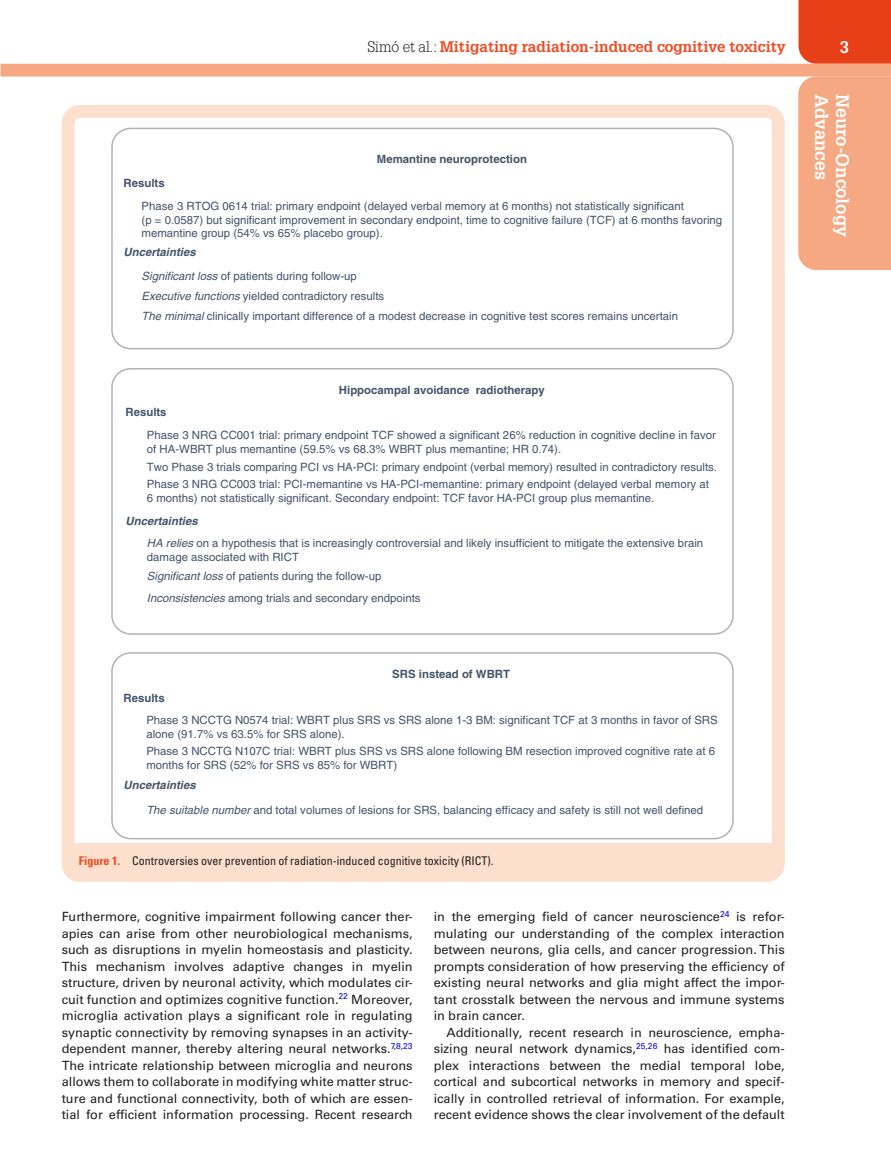
<style>
.page{position:relative;width:891px;height:1175px;background:#fff}
.page>*{position:absolute;margin:0;border:0;box-sizing:border-box;transform-origin:0 0}
.t1{font:18px "Glypha LT Std Bold 3";color:#fff}
.t2{font:700 16.5px "Glypha LT Std";color:#fff}
.t3{font:15px "Glypha LT Std Bold 4";color:#f04b22}
.REV_Text{font:12.75px/16.5px "Univers LT Std";color:#231f20;text-align:justify}
.REV_TextInd{font:12.75px/16.5px "Univers LT Std";color:#231f20;text-align:justify}
.FigCapt{font:condensed 12px "Univers LT Std";color:#231f20}
.t4{font:11.4px/19.4px "Helvetica";color:#43546a}
.t5{font:700 11.4px "Helvetica";color:#43546a}
.t6{font:italic 700 11.4px "Helvetica";color:#43546a}
.s1{font-family:"Glypha LT Std Light 2";color:#231f20}
.s2{font-weight:700}
.s3{font-weight:700;font-style:italic}
.s4{font-style:italic}
.s5{font-weight:700;color:#f04b22}
</style>
<div class="page">
<div style="left:798px;top:76px;width:93px;height:194px;background:#f5a882"></div>
<div style="left:799px;top:0;width:92px;height:64px;background:#e73f18"></div>
<div style="left:1px;top:64px;width:890px;height:12px;background:#f5a882"></div>
<div style="left:111px;top:128px;width:623px;height:221px;border:2px solid #b1b2b6;border-radius:19px"></div>
<div style="left:111px;top:368px;width:623px;height:266px;border:2px solid #b1b2b6;border-radius:19px"></div>
<div style="left:111px;top:652px;width:623px;height:187px;border:2px solid #b1b2b6;border-radius:19px"></div>
<div style="left:73px;top:843px;width:700px;height:29px;background:#fcdfcd"></div>
<div style="left:62px;top:105px;width:723px;height:776px;border:13px solid #fcdfcd;border-radius:12px"></div>
<h3 class="t3" style="left:367px;top:37px;width:420px"><span class="s1">Simó et al.:</span> Mitigating radiation-induced cognitive toxicity</h3>
<h2 class="t2" style="left:840px;top:37px;width:11px">3</h2>
<p class="t5" style="left:377px;top:152px;width:152px">Memantine neuroprotection</p>
<p class="t4" style="left:142px;top:172px;width:544px;line-height:22.5px;text-indent:-18px"><span class="s2">Results<br></span>Phase 3 RTOG 0614 trial: primary endpoint (delayed verbal memory at 6 months) not statistically significant</p>
<p class="t4" style="left:142px;top:213px;width:582px;line-height:13.6px">(p = 0.0587) but significant improvement in secondary endpoint, time to cognitive failure (TCF) at 6 months favoring memantine group (54% vs 65% placebo group).</p>
<p class="t4" style="left:142px;top:240px;width:217px;line-height:23.9px;text-indent:-18px"><span class="s3">Uncertainties<br></span><span class="s4">Significant loss</span> of patients during follow-up</p>
<p class="t4" style="left:142px;top:286px;width:538px"><span class="s4">Executive functions</span> yielded contradictory results<br><span class="s4">The minimal</span> clinically important difference of a modest decrease in cognitive test scores remains uncertain</p>
<p class="t5" style="left:339px;top:382px;width:207px">Hippocampal avoidance radiotherapy</p>
<p class="t4" style="left:147px;top:401px;width:570px;line-height:22.6px;text-indent:-21px"><span class="s2">Results<br></span>Phase 3 NRG CC001 trial: primary endpoint TCF showed a significant 26% reduction in cognitive decline in favor</p>
<p class="t4" style="left:147px;top:440px;width:572px;line-height:17.9px">of HA-WBRT plus memantine (59.5% vs 68.3% WBRT plus memantine; HR 0.74).<br>Two Phase 3 trials comparing PCI vs HA-PCI: primary endpoint (verbal memory) resulted in contradictory results.<br>Phase 3 NRG CC003 trial: PCI-memantine vs HA-PCI-memantine: primary endpoint (delayed verbal memory at</p>
<p class="t4" style="left:147px;top:488px;width:509px">6 months) not statistically significant. Secondary endpoint: TCF favor HA-PCI group plus memantine.</p>
<p class="t6" style="left:125px;top:513px;width:74px">Uncertainties</p>
<p class="t4" style="left:147px;top:533px;width:558px"><span class="s4">HA relies</span> on a hypothesis that is increasingly controversial and likely insufficient to mitigate the extensive brain</p>
<p class="t4" style="left:147px;top:547px;width:236px">damage associated with RICT<br><span class="s4">Significant loss</span> of patients during the follow-up</p>
<p class="t4" style="left:147px;top:588px;width:275px"><span class="s4">Inconsistencies</span> among trials and secondary endpoints</p>
<p class="t5" style="left:392px;top:667px;width:119px">SRS instead of WBRT</p>
<p class="t4" style="left:146px;top:687px;width:573px;line-height:21.9px;text-indent:-23px"><span class="s2">Results<br></span>Phase 3 NCCTG N0574 trial: WBRT plus SRS vs SRS alone 1-3 BM: significant TCF at 3 months in favor of SRS</p>
<p class="t4" style="left:146px;top:724px;width:570px;line-height:17.4px">alone (91.7% vs 63.5% for SRS alone).<br>Phase 3 NCCTG N107C trial: WBRT plus SRS vs SRS alone following BM resection improved cognitive rate at 6</p>
<p class="t4" style="left:124px;top:754px;width:275px;line-height:20.7px;text-indent:23px">months for SRS (52% for SRS vs 85% for WBRT)<br><span class="s3">Uncertainties</span></p>
<p class="t4" style="left:146px;top:800px;width:558px"><span class="s4">The suitable number</span> and total volumes of lesions for SRS, balancing efficacy and safety is still not well defined</p>
<p class="FigCapt" style="left:79px;top:852px;width:416px"><span class="s5">Figure 1.</span> Controversies over prevention of radiation-induced cognitive toxicity (RICT).</p>
<p class="REV_Text" style="left:62px;top:908px;width:353px">Furthermore, cognitive impairment following cancer ther&shy;apies can arise from other neurobiological mechanisms, such as disruptions in myelin homeostasis and plasticity.<br>This mechanism involves adaptive changes in myelin structure, driven by neuronal activity, which modulates cir&shy;cuit function and optimizes cognitive function.<sup>22</sup> Moreover, microglia activation plays a significant role in regulating synaptic connectivity by removing synapses in an activity&shy;dependent manner, thereby altering neural networks.<sup>7</sup><sup>,</sup><sup>8</sup><sup>,</sup><sup>23<br></sup>The intricate relationship between microglia and neurons allows them to collaborate in modifying white matter struc&shy;ture and functional connectivity, both of which are essen&shy;tial for efficient information processing. Recent research</p>
<p class="REV_Text" style="left:434px;top:908px;width:353px">in the emerging field of cancer neuroscience<sup>24</sup> is refor&shy;mulating our understanding of the complex interaction between neurons, glia cells, and cancer progression. This prompts consideration of how preserving the efficiency of existing neural networks and glia might affect the impor&shy;tant crosstalk between the nervous and immune systems in brain cancer.</p>
<p class="REV_TextInd" style="left:434px;top:1024px;width:353px;text-indent:13px">Additionally, recent research in neuroscience, empha&shy;sizing neural network dynamics,<sup>25</sup><sup>,</sup><sup>26</sup> has identified com&shy;plex interactions between the medial temporal lobe, cortical and subcortical networks in memory and specif&shy;ically in controlled retrieval of information. For example, recent evidence shows the clear involvement of the default</p>
<h1 class="t1" style="left:833px;top:94px;width:88px;rotate:90deg">Advances</h1>
<h1 class="t1" style="left:854px;top:94px;width:145px;rotate:90deg">Neuro-Oncology</h1>
</div>
